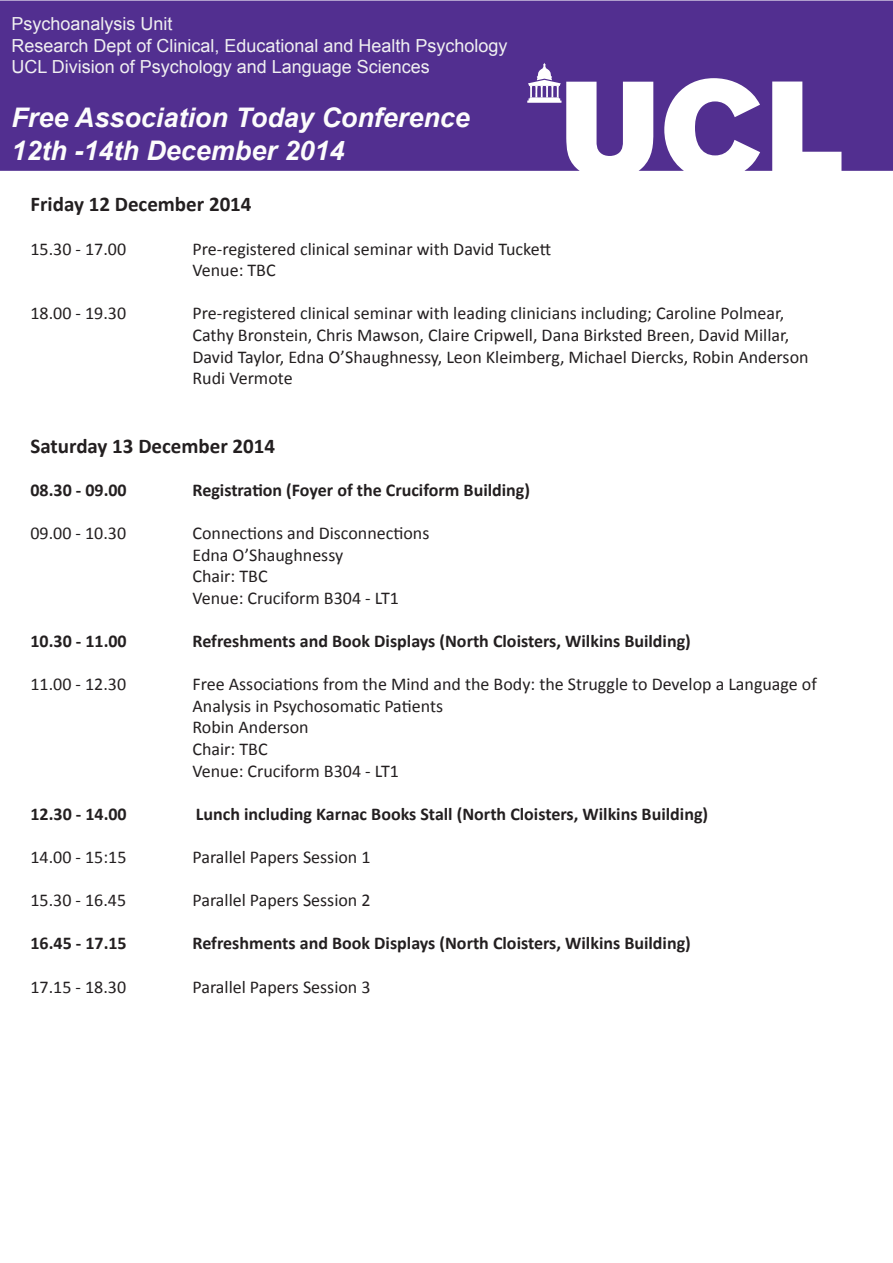
<style>
.page{position:relative;width:893px;height:1263px;background:#fff}
.page>*{position:absolute;margin:0;border:0;box-sizing:border-box;transform-origin:0 0}
.t1{font:italic 700 27px "Arial";color:#fcfcfc}
.t2{font:700 21px "Calibri";color:#231f20}
.t3{font:18px/21.6px "Calibri";color:#231f20}
.t4{font:700 18px "Calibri";color:#231f20}
.t5{font:18px "Arial";color:#f0f0f1}
</style>
<div class="page">
<svg style="left:0;top:1px;width:893px;height:170px;background:#62429a"></svg>
<svg style="left:527px;top:63px;width:34px;height:40px"></svg>
<p class="t5" style="left:11px;top:12px;width:163px">Psychoanalysis Unit</p>
<p class="t5" style="left:11px;top:34px;width:498px">Research Dept of Clinical, Educational and Health Psychology</p>
<p class="t5" style="left:11px;top:55px;width:420px">UCL Division of Psychology and Language Sciences</p>
<p class="t1" style="left:11px;top:100px;width:460px">Free Association Today Conference</p>
<p class="t1" style="left:11px;top:132px;width:335px">12th -14th December 2014</p>
<p class="t2" style="left:31px;top:191px;width:223px">Friday 12 December 2014</p>
<p class="t3" style="left:31px;top:238px;width:97px">15.30 - 17.00</p>
<p class="t3" style="left:193px;top:238px;width:360px">Pre-registered clinical seminar with David Tuckett</p>
<p class="t3" style="left:193px;top:259px;width:85px">Venue: TBC</p>
<p class="t3" style="left:31px;top:303px;width:97px">18.00 - 19.30</p>
<p class="t3" style="left:193px;top:303px;width:593px">Pre-registered clinical seminar with leading clinicians including; Caroline Polmear,</p>
<p class="t3" style="left:193px;top:324px;width:598px">Cathy Bronstein, Chris Mawson, Claire Cripwell, Dana Birksted Breen, David Millar,</p>
<p class="t3" style="left:193px;top:346px;width:618px">David Taylor, Edna O’Shaughnessy, Leon Kleimberg, Michael Diercks, Robin Anderson</p>
<p class="t3" style="left:193px;top:367px;width:102px">Rudi Vermote</p>
<p class="t2" style="left:31px;top:432px;width:246px">Saturday 13 December 2014</p>
<p class="t4" style="left:31px;top:478px;width:98px">08.30 - 09.00</p>
<p class="t4" style="left:193px;top:478px;width:339px">Registration (Foyer of the Cruciform Building)</p>
<p class="t3" style="left:31px;top:522px;width:97px">09.00 - 10.30</p>
<p class="t3" style="left:193px;top:522px;width:238px">Connections and Disconnections</p>
<p class="t3" style="left:193px;top:544px;width:152px">Edna O’Shaughnessy</p>
<p class="t3" style="left:193px;top:565px;width:77px">Chair: TBC</p>
<p class="t3" style="left:193px;top:587px;width:208px">Venue: Cruciform B304 - LT1</p>
<p class="t4" style="left:31px;top:629px;width:98px">10.30 - 11.00</p>
<p class="t4" style="left:193px;top:629px;width:500px">Refreshments and Book Displays (North Cloisters, Wilkins Building)</p>
<p class="t3" style="left:31px;top:673px;width:97px">11.00 - 12.30</p>
<p class="t3" style="left:193px;top:673px;width:626px">Free Associations from the Mind and the Body: the Struggle to Develop a Language of<br>Analysis in Psychosomatic Patients</p>
<p class="t3" style="left:193px;top:717px;width:118px">Robin Anderson</p>
<p class="t3" style="left:193px;top:738px;width:77px">Chair: TBC</p>
<p class="t3" style="left:193px;top:760px;width:208px">Venue: Cruciform B304 - LT1</p>
<p class="t4" style="left:31px;top:802px;width:98px">12.30 - 14.00</p>
<p class="t4" style="left:196px;top:802px;width:514px">Lunch including Karnac Books Stall (North Cloisters, Wilkins Building)</p>
<p class="t3" style="left:31px;top:846px;width:98px">14.00 - 15:15</p>
<p class="t3" style="left:193px;top:846px;width:180px">Parallel Papers Session 1</p>
<p class="t3" style="left:31px;top:889px;width:97px">15.30 - 16.45</p>
<p class="t3" style="left:193px;top:889px;width:180px">Parallel Papers Session 2</p>
<p class="t4" style="left:31px;top:932px;width:98px">16.45 - 17.15</p>
<p class="t4" style="left:193px;top:932px;width:500px">Refreshments and Book Displays (North Cloisters, Wilkins Building)</p>
<p class="t3" style="left:31px;top:976px;width:97px">17.15 - 18.30</p>
<p class="t3" style="left:193px;top:976px;width:180px">Parallel Papers Session 3</p>
</div>
